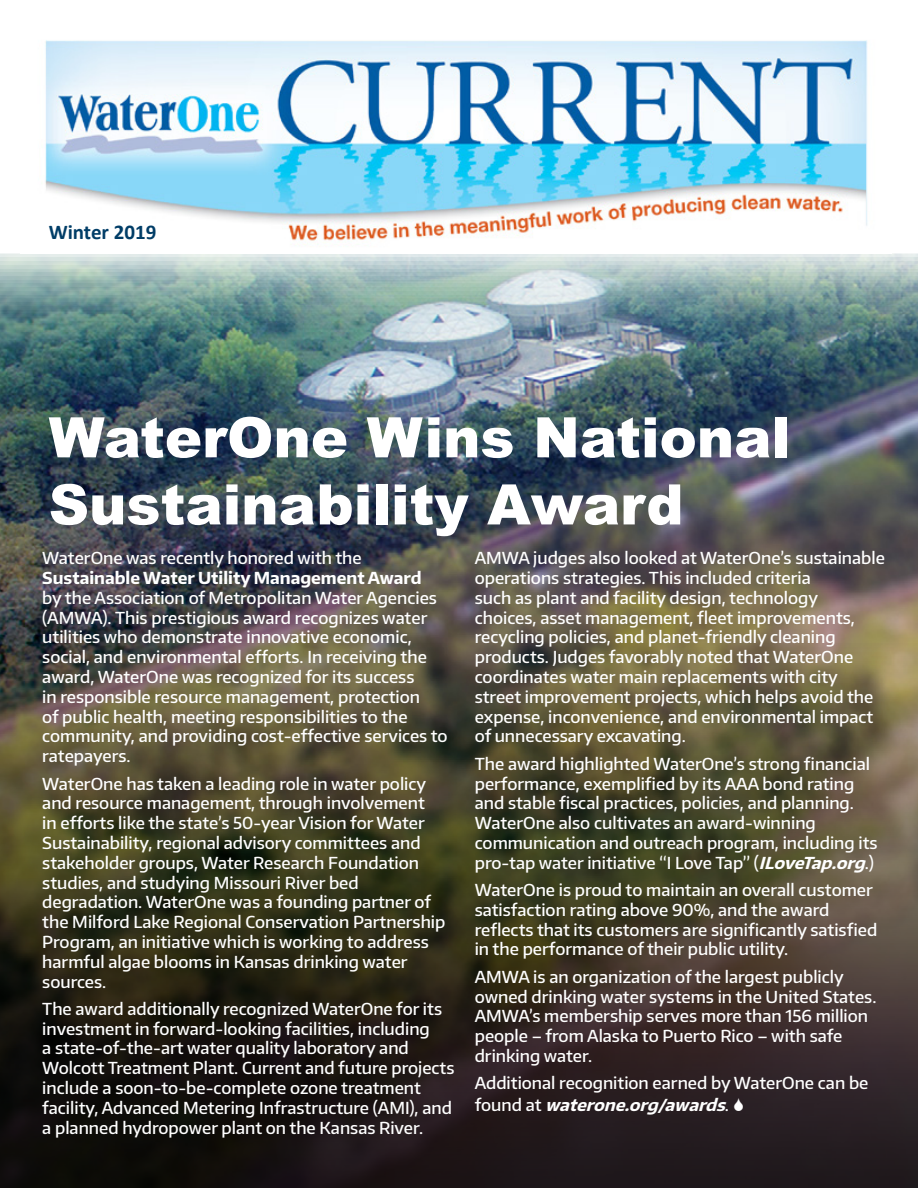
<style>
.page{position:relative;width:918px;height:1188px;background:#fff}
.page>*{position:absolute;margin:0;border:0;box-sizing:border-box;transform-origin:0 0}
.t1{font:900 55.95px/67.1px "Arial";color:#fff}
.t2{font:700 21px "Calibri";color:#003d67}
.t3{font:500 16.5px/19.8px "Encode Sans";color:#fff}
.t4{font:700 16.5px "Encode Sans";color:#fff}
.s1{font-weight:700;font-style:italic}
</style>
<div class="page">
<img style="left:0;top:253px;width:918px;height:390px">
<img style="left:45px;top:40px;width:823px;height:205px">
<svg style="left:0;top:643px;width:918px;height:545px;background:#3e3727"></svg>
<svg style="left:734px;top:1098px;width:9px;height:13px"></svg>
<p class="t2" style="left:49px;top:217px;width:109px">Winter 2019</p>
<h1 class="t1" style="left:49px;top:402px;width:743px">WaterOne Wins National<br>Sustainability Award</h1>
<p class="t3" style="left:42px;top:548px;width:321px">WaterOne was recently honored with the</p>
<p class="t4" style="left:42px;top:567px;width:381px">Sustainable Water Utility Management Award</p>
<p class="t3" style="left:42px;top:587px;width:407px">by the Association of Metropolitan Water Agencies (AMWA). This prestigious award recognizes water utilities who demonstrate innovative economic, social, and environmental efforts. In receiving the award, WaterOne was recognized for its success<br>in responsible resource management, protection<br>of public health, meeting responsibilities to the community, and providing cost-effective services to ratepayers.</p>
<p class="t3" style="left:42px;top:773px;width:405px">WaterOne has taken a leading role in water policy and resource management, through involvement<br>in efforts like the state’s 50-year Vision for Water Sustainability, regional advisory committees and stakeholder groups, Water Research Foundation studies, and studying Missouri River bed degradation. WaterOne was a founding partner of the Milford Lake Regional Conservation Partnership Program, an initiative which is working to address harmful algae blooms in Kansas drinking water sources.</p>
<p class="t3" style="left:42px;top:998px;width:414px">The award additionally recognized WaterOne for its investment in forward-looking facilities, including<br>a state-of-the-art water quality laboratory and Wolcott Treatment Plant. Current and future projects include a soon-to-be-complete ozone treatment facility, Advanced Metering Infrastructure (AMI), and a planned hydropower plant on the Kansas River.</p>
<p class="t3" style="left:475px;top:548px;width:412px">AMWA judges also looked at WaterOne’s sustainable operations strategies. This included criteria<br>such as plant and facility design, technology<br>choices, asset management, fleet improvements, recycling policies, and planet-friendly cleaning products. Judges favorably noted that WaterOne coordinates water main replacements with city street improvement projects, which helps avoid the expense, inconvenience, and environmental impact of unnecessary excavating.</p>
<p class="t3" style="left:475px;top:753px;width:404px">The award highlighted WaterOne’s strong financial performance, exemplified by its AAA bond rating and stable fiscal practices, policies, and planning.<br>WaterOne also cultivates an award-winning communication and outreach program, including its pro-tap water initiative “I Love Tap” (<span class="s1">ILoveTap.org</span>.)</p>
<p class="t3" style="left:475px;top:879px;width:404px">WaterOne is proud to maintain an overall customer satisfaction rating above 90%, and the award reflects that its customers are significantly satisfied in the performance of their public utility.</p>
<p class="t3" style="left:475px;top:966px;width:403px">AMWA is an organization of the largest publicly owned drinking water systems in the United States.<br>AMWA’s membership serves more than 156 million people – from Alaska to Puerto Rico – with safe drinking water.</p>
<p class="t3" style="left:475px;top:1072px;width:395px;line-height:21.6px">Additional recognition earned by WaterOne can be f o u n d a t <span class="s1">waterone.org/awards</span>.</p>
</div>
